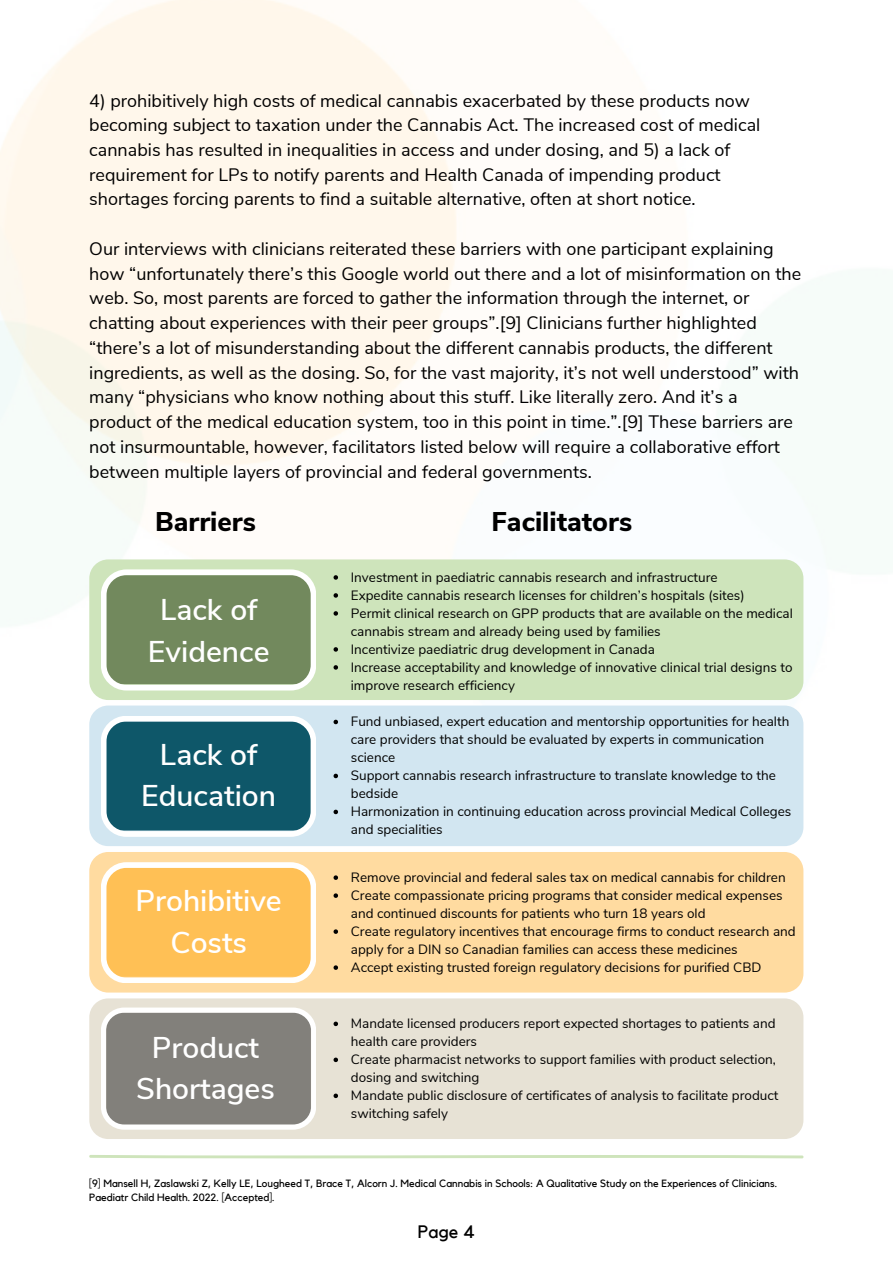
<style>
.page{position:relative;width:893px;height:1264px;background:#fff}
.page>*{position:absolute;margin:0;border:0;box-sizing:border-box;transform-origin:0 0}
.t1{font:600 30px/41.5px "Nunito Sans";color:#fff;text-align:center}
.t2{font:800 27px "Nunito Sans";color:#000}
.t3{font:18px/24.8px "Nunito Sans";color:#000}
.t4{font:18px "Kollektif";color:#000}
.t5{font:13.5px/18px "Nunito Sans";color:#000}
.t6{font:10.5px/14px "Kollektif";color:#000}
</style>
<div class="page">
<svg style="left:89px;top:1155px;width:714px;height:3px;background:#d2e6c0"></svg>
<div style="left:89px;top:559px;width:714px;height:141px;background:#cee4bb;border-radius:19px"></div>
<div style="left:89px;top:852px;width:714px;height:140px;background:#ffdba0;border-radius:19px"></div>
<div style="left:89px;top:998px;width:714px;height:140px;background:#e7e2d5;border-radius:19px"></div>
<div style="left:89px;top:705px;width:714px;height:141px;background:#d2e6f1;border-radius:19px"></div>
<svg style="left:101px;top:862px;width:215px;height:120px;background:#ffc86c"></svg>
<svg style="left:101px;top:1007px;width:215px;height:122px;background:#92918c"></svg>
<svg style="left:333px;top:575px;width:5px;height:4px"></svg>
<svg style="left:333px;top:593px;width:5px;height:4px"></svg>
<svg style="left:333px;top:611px;width:5px;height:4px"></svg>
<svg style="left:333px;top:647px;width:5px;height:4px"></svg>
<svg style="left:333px;top:665px;width:5px;height:4px"></svg>
<svg style="left:333px;top:719px;width:5px;height:5px"></svg>
<svg style="left:333px;top:773px;width:5px;height:5px"></svg>
<svg style="left:333px;top:809px;width:5px;height:5px"></svg>
<svg style="left:333px;top:875px;width:5px;height:4px"></svg>
<svg style="left:333px;top:893px;width:5px;height:4px"></svg>
<svg style="left:333px;top:929px;width:5px;height:4px"></svg>
<svg style="left:333px;top:965px;width:5px;height:4px"></svg>
<svg style="left:333px;top:1021px;width:5px;height:5px"></svg>
<svg style="left:333px;top:1057px;width:5px;height:5px"></svg>
<svg style="left:333px;top:1093px;width:5px;height:5px"></svg>
<svg style="left:101px;top:716px;width:215px;height:120px;background:#316f7f"></svg>
<svg style="left:101px;top:570px;width:215px;height:120px;background:#859a73"></svg>
<p class="t3" style="left:89px;top:88px;width:672px">4) prohibitively high costs of medical cannabis exacerbated by these products now becoming subject to taxation under the Cannabis Act. The increased cost of medical cannabis has resulted in inequalities in access and under dosing, and 5) a lack of requirement for LPs to notify parents and Health Canada of impending product shortages forcing parents to find a suitable alternative, often at short notice.</p>
<p class="t3" style="left:89px;top:237px;width:713px">Our interviews with clinicians reiterated these barriers with one participant explaining how “unfortunately there’s this Google world out there and a lot of misinformation on the web. So, most parents are forced to gather the information through the internet, or chatting about experiences with their peer groups”.[9] Clinicians further highlighted “there’s a lot of misunderstanding about the different cannabis products, the different ingredients, as well as the dosing. So, for the vast majority, it’s not well understood” with many “physicians who know nothing about this stuff. Like literally zero. And it’s a product of the medical education system, too in this point in time.”.[9] These barriers are not insurmountable, however, facilitators listed below will require a collaborative effort between multiple layers of provincial and federal governments.</p>
<h2 class="t2" style="left:155px;top:503px;width:102px">Barriers</h2>
<h2 class="t2" style="left:491px;top:503px;width:142px">Facilitators</h2>
<h1 class="t1" style="left:148px;top:589px;width:123px">Lack of<br>Evidence</h1>
<h1 class="t1" style="left:141px;top:734px;width:136px">Lack of<br>Education</h1>
<h1 class="t1" style="left:136px;top:880px;width:148px">Prohibitive<br>Costs</h1>
<h1 class="t1" style="left:136px;top:1026px;width:140px">Product<br>Shortages</h1>
<p class="t5" style="left:351px;top:568px;width:443px">Investment in paediatric cannabis research and infrastructure<br>Expedite cannabis research licenses for children’s hospitals (sites)<br>Permit clinical research on GPP products that are available on the medical cannabis stream and already being used by families<br>Incentivize paediatric drug development in Canada<br>Increase acceptability and knowledge of innovative clinical trial designs to improve research efficiency</p>
<p class="t5" style="left:351px;top:713px;width:442px">Fund unbiased, expert education and mentorship opportunities for health care providers that should be evaluated by experts in communication science<br>Support cannabis research infrastructure to translate knowledge to the bedside<br>Harmonization in continuing education across provincial Medical Colleges and specialities</p>
<p class="t5" style="left:351px;top:868px;width:446px">Remove provincial and federal sales tax on medical cannabis for children Create compassionate pricing programs that consider medical expenses and continued discounts for patients who turn 18 years old<br>Create regulatory incentives that encourage firms to conduct research and apply for a DIN so Canadian families can access these medicines<br>Accept existing trusted foreign regulatory decisions for purified CBD</p>
<p class="t5" style="left:351px;top:1014px;width:429px">Mandate licensed producers report expected shortages to patients and health care providers<br>Create pharmacist networks to support families with product selection, dosing and switching<br>Mandate public disclosure of certificates of analysis to facilitate product switching safely</p>
<p class="t6" style="left:89px;top:1176px;width:689px">[9] Mansell H, Zaslawski Z, Kelly LE, Lougheed T, Brace T, Alcorn J. Medical Cannabis in Schools: A Qualitative Study on the Experiences of Clinicians.<br>Paediatr Child Health. 2022. [Accepted].</p>
<h3 class="t4" style="left:418px;top:1223px;width:58px">Page 4</h3>
</div>
